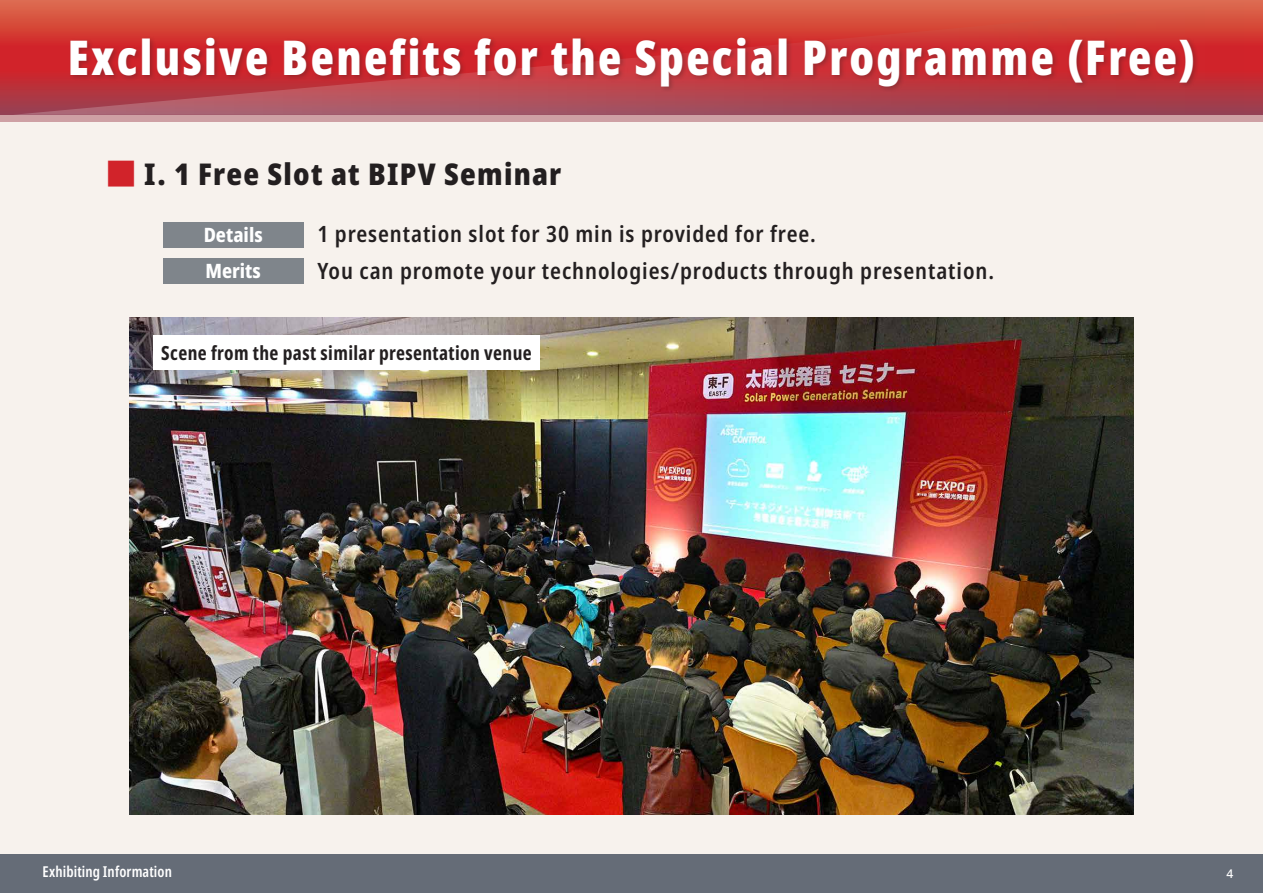
<style>
.page{position:relative;width:1263px;height:893px;background:#f7f2ed}
.page>*{position:absolute;margin:0;border:0;box-sizing:border-box;transform-origin:0 0}
.t1{font:900 extra-condensed 48px "Noto Sans";letter-spacing:.05em;color:#fff}
.t2{font:900 condensed 30px "Noto Sans";letter-spacing:.04em;color:#231f20}
.t3{font:600 condensed 22.5px/37.5px "Noto Sans";letter-spacing:.04em;color:#231f20}
.t4{font:800 condensed 19.8px/36.6px "Noto Sans";color:#fff}
.t5{font:700 extra-condensed 19.5px "Noto Sans";letter-spacing:.02em;color:#231f20}
.t6{font:600 extra-condensed 15px "Noto Sans";letter-spacing:.005em;color:#fff}
.t7{font:500 12px "Noto Sans";color:#fff}
.s1{font-family:"Gothic MB101 Pr 6 N";font-weight:800;font-stretch:normal;color:#d1232a}
</style>
<div class="page">
<div style="left:0;top:115px;width:1263px;height:6px;background:#cea0a4"></div>
<svg style="left:13px;top:0;width:1250px;height:115px;background:#c54d47"></svg>
<div style="left:0;top:855px;width:1263px;height:38px;background:#656c77"></div>
<img style="left:130px;top:318px;width:1003px;height:496px">
<div style="left:68px;top:35px;width:1132px;height:58px;background:#231f20;opacity:.3"></div>
<div style="left:163px;top:222px;width:140px;height:26px;background:#7f858b"></div>
<div style="left:163px;top:258px;width:140px;height:26px;background:#7f858b"></div>
<div style="left:153px;top:336px;width:387px;height:34px;background:#fff"></div>
<h1 class="t1" style="left:68px;top:21px;width:1128px">Exclusive Benefits for the Special Programme (Free(</h1>
<h2 class="t2" style="left:106px;top:151px;width:457px"><span class="s1">■</span> 1.I Free Slot at BIPV Seminar</h2>
<p class="t3" style="left:317px;top:215px;width:678px">1 presentation slot for 30 min is provided for free.<br>You can promote your technologies/products through presentation.</p>
<p class="t4" style="left:204px;top:216px;width:61px">Details<br>Merits</p>
<p class="t5" style="left:161px;top:339px;width:372px">Scene from the past similar presentation venue</p>
<p class="t6" style="left:43px;top:861px;width:131px">Exhibiting Information</p>
<p class="t7" style="left:1226px;top:865px;width:8px">4</p>
</div>
